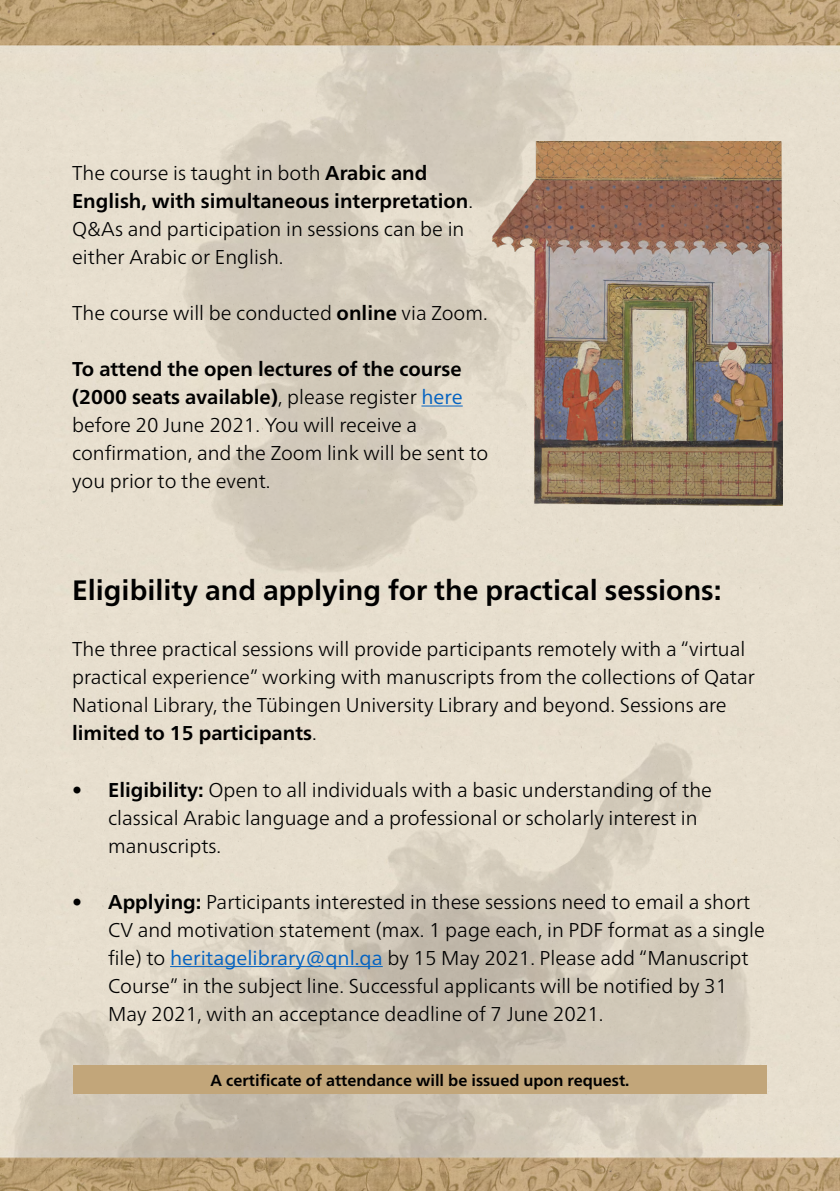
<style>
.page{position:relative;width:840px;height:1191px;background:#fff}
.page>*{position:absolute;margin:0;border:0;box-sizing:border-box;transform-origin:0 0}
.t1{font:700 28px "Neue Frutiger World";color:#000}
.t2{font:300 20px/28px "Neue Frutiger World";color:#000}
.t3{font:700 20px "Neue Frutiger World";color:#000}
.t4{font:700 16px "Neue Frutiger World";color:#000}
.s1{font-weight:700}
.s2{font-weight:400;color:#0563c1}
</style>
<div class="page">
<img style="left:0;top:0;width:839px;height:1191px">
<hr style="left:421px;top:405px;width:41px;height:1px;background:#0563c1">
<hr style="left:170px;top:966px;width:212px;height:1px;background:#0563c1">
<img style="left:492px;top:142px;width:289px;height:363px">
<div style="left:73px;top:1065px;width:693px;height:28px;background:#c2a67a"></div>
<p class="t2" style="left:72px;top:159px;width:402px">The course is taught in both <span class="s1">Arabic and English, with simultaneous interpretation</span>.<br>Q&amp;As and participation in sessions can be in either Arabic or English.</p>
<p class="t2" style="left:72px;top:299px;width:417px">The course will be conducted <span class="s1">online</span> via Zoom.</p>
<p class="t2" style="left:72px;top:355px;width:417px"><span class="s1">To attend the open lectures of the course (2000 seats available</span> ,<span class="s1">)</span> please register <span class="s2">here </span>before 20 June 2021. You will receive a confirmation, and the Zoom link will be sent to you prior to the event.</p>
<h1 class="t1" style="left:72px;top:566px;width:650px">Eligibility and applying for the practical sessions:</h1>
<p class="t2" style="left:72px;top:635px;width:684px">The three practical sessions will provide participants remotely with a “virtual practical experience” working with manuscripts from the collections of Qatar National Library, the Tübingen University Library and beyond. Sessions are <span class="s1">limited to 15 participants</span>.</p>
<p class="t2" style="left:108px;top:775px;width:605px"><span class="s1">Eligibility:</span> Open to all individuals with a basic understanding of the</p>
<p class="t3" style="left:72px;top:772px;width:11px">•</p>
<p class="t3" style="left:72px;top:884px;width:11px">•</p>
<p class="t2" style="left:108px;top:803px;width:590px">classical Arabic language and a professional or scholarly interest in manuscripts.</p>
<p class="t2" style="left:108px;top:887px;width:643px"><span class="s1">Applying:</span> Participants interested in these sessions need to email a short</p>
<p class="t2" style="left:108px;top:915px;width:658px">CV and motivation statement (max 1. page each in, PDF format as a single file) to <span class="s2">heritagelibrary@qnl.qa</span> by 15 May 2021. Please add “Manuscript Course” in the subject line. Successful applicants will be notified by 31<br>May 2021, with an acceptance deadline of 7 June 2021.</p>
<p class="t4" style="left:210px;top:1066px;width:420px">A certificate of attendance will be issued upon request.</p>
</div>
